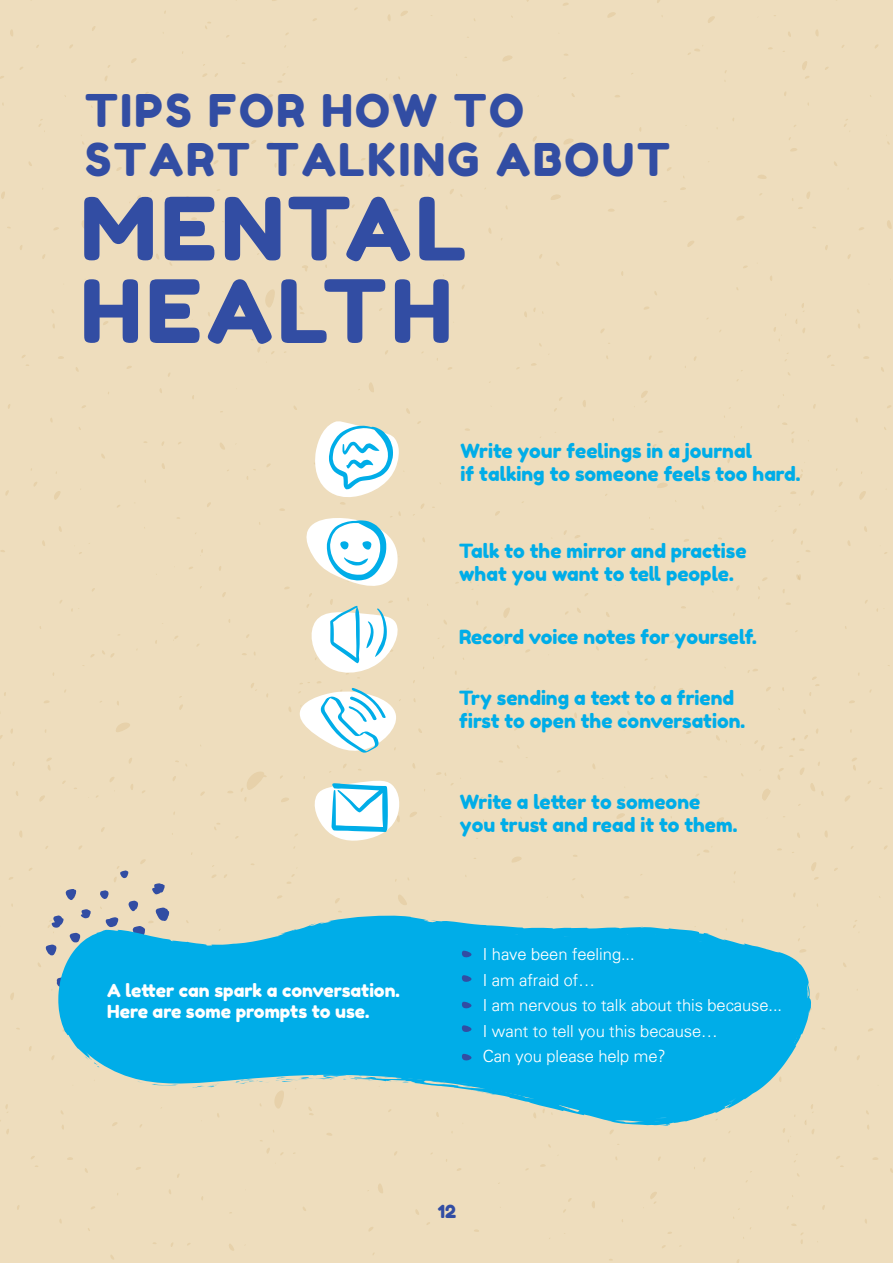
<style>
.page{position:relative;width:893px;height:1263px;background:#fff}
.page>*{position:absolute;margin:0;border:0;box-sizing:border-box;transform-origin:0 0}
.t1{font:45px/49.5px "Fredoka One";letter-spacing:.055em;color:#324da3}
.t2{font:19.5px/23.4px "Fredoka One";color:#00ade8}
.t3{font:18px/21.6px "Fredoka One";color:#fff}
.t4{font:18px "Fredoka One";color:#324da3}
.t5{font:300 16.5px/25.5px "Univers";color:#fff}
</style>
<div class="page">
<div style="left:0;top:0;width:788px;height:761px;background:#eeddbd"></div>
<div style="left:788px;top:0;width:105px;height:761px;background:#eeddbd"></div>
<div style="left:0;top:761px;width:797px;height:501px;background:#eeddbd"></div>
<div style="left:797px;top:761px;width:96px;height:501px;background:#eeddbd"></div>
<svg style="left:84px;top:197px;width:69px;height:63px;background:#7581ac"></svg>
<svg style="left:165px;top:197px;width:49px;height:63px;background:#6171a9"></svg>
<svg style="left:225px;top:197px;width:55px;height:63px;background:#6977aa"></svg>
<svg style="left:289px;top:197px;width:121px;height:64px;background:#989bb1"></svg>
<svg style="left:419px;top:197px;width:46px;height:63px;background:#989bb1"></svg>
<svg style="left:84px;top:279px;width:54px;height:64px;background:#7681ac"></svg>
<svg style="left:150px;top:279px;width:50px;height:64px;background:#6373a9"></svg>
<svg style="left:208px;top:279px;width:64px;height:65px;background:#9196af"></svg>
<svg style="left:281px;top:279px;width:104px;height:64px;background:#9d9fb1"></svg>
<svg style="left:395px;top:279px;width:54px;height:64px;background:#7681ac"></svg>
<svg style="left:308px;top:606px;width:94px;height:72px"></svg>
<svg style="left:311px;top:779px;width:90px;height:65px"></svg>
<svg style="left:303px;top:516px;width:96px;height:77px"></svg>
<svg style="left:312px;top:420px;width:90px;height:83px"></svg>
<svg style="left:120px;top:870px;width:8px;height:8px"></svg>
<svg style="left:152px;top:883px;width:13px;height:11px"></svg>
<svg style="left:65px;top:889px;width:11px;height:11px"></svg>
<svg style="left:100px;top:890px;width:9px;height:9px"></svg>
<svg style="left:129px;top:901px;width:9px;height:10px"></svg>
<svg style="left:156px;top:907px;width:13px;height:8px"></svg>
<svg style="left:81px;top:909px;width:10px;height:6px"></svg>
<svg style="left:51px;top:915px;width:7px;height:13px"></svg>
<svg style="left:45px;top:944px;width:11px;height:12px"></svg>
<div style="left:56px;top:916px;width:762px;height:215px;background:#eeddbd"></div>
<svg style="left:58px;top:915px;width:753px;height:210px;background:#3cb8dc"></svg>
<svg style="left:804px;top:982px;width:4px;height:12px"></svg>
<svg style="left:233px;top:1074px;width:177px;height:10px;background:#9acccc"></svg>
<svg style="left:456px;top:1082px;width:39px;height:13px"></svg>
<svg style="left:560px;top:1102px;width:10px;height:7px"></svg>
<svg style="left:654px;top:1117px;width:14px;height:2px"></svg>
<svg style="left:85px;top:1056px;width:16px;height:12px"></svg>
<svg style="left:626px;top:933px;width:8px;height:2px"></svg>
<svg style="left:462px;top:950px;width:10px;height:7px"></svg>
<svg style="left:462px;top:975px;width:10px;height:7px"></svg>
<svg style="left:462px;top:1001px;width:10px;height:7px"></svg>
<svg style="left:462px;top:1025px;width:10px;height:7px"></svg>
<svg style="left:462px;top:1054px;width:10px;height:6px"></svg>
<svg style="left:298px;top:687px;width:100px;height:68px"></svg>
<h1 class="t1" style="left:85px;top:85px;width:586px">TIPS FOR HOW TO<br>START TALKING ABOUT</h1>
<p class="t2" style="left:461px;top:439px;width:341px">Write your feelings in a journal<br>if talking to someone feels too hard.</p>
<p class="t2" style="left:459px;top:539px;width:289px">Talk to the mirror and practise what you want to tell people.</p>
<p class="t2" style="left:459px;top:625px;width:299px">Record voice notes for yourself.</p>
<p class="t2" style="left:459px;top:686px;width:287px">Try sending a text to a friend first to open the conversation.</p>
<p class="t3" style="left:107px;top:979px;width:294px">A letter can spark a conversation.<br>Here are some prompts to use.</p>
<p class="t2" style="left:460px;top:790px;width:279px">Write a letter to someone you trust and read it to them.</p>
<p class="t5" style="left:483px;top:941px;width:301px">I have been feeling...<br>I am afraid of…<br>I am nervous to talk about this because...<br>I want to tell you this because…<br>Can you please help me?</p>
<p class="t4" style="left:438px;top:1201px;width:20px">12</p>
</div>
